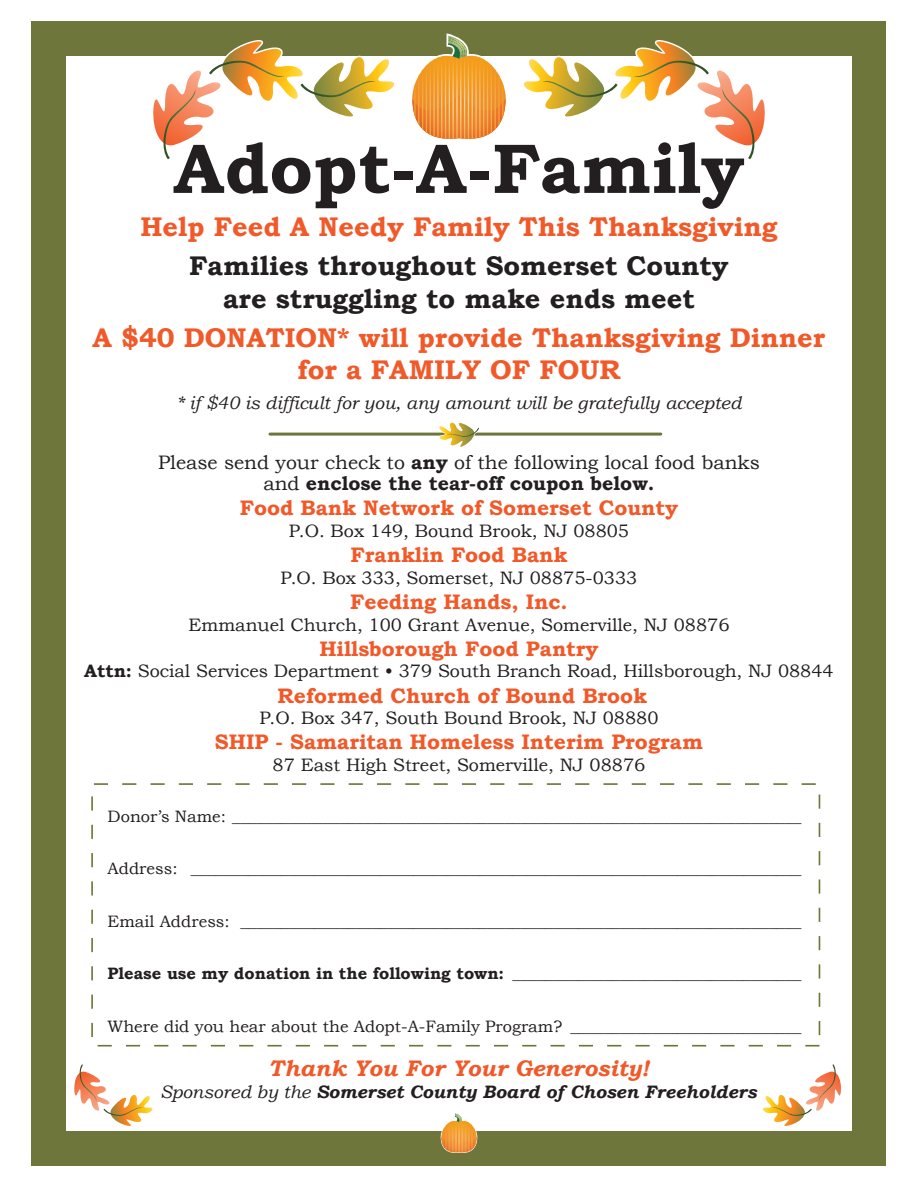
<style>
.page{position:relative;width:918px;height:1188px;background:#fff}
.page>*{position:absolute;margin:0;border:0;box-sizing:border-box;transform-origin:0 0}
.t1{font:700 70.5px "Bookman Old Style";color:#231f20}
.t2{font:700 27px/32.4px "Bookman Old Style";color:#f15929;text-align:center}
.t3{font:700 27px/32.4px "Bookman Old Style";color:#231f20;text-align:center}
.t4{font:italic 700 22.5px "Bookman Old Style";color:#f15929}
.t5{font:700 21px "Bookman Old Style";color:#f15929}
.t6{font:19.5px/21px "Bookman Old Style";color:#231f20;text-align:center}
.t7{font:18px "Bookman Old Style";color:#231f20}
.t8{font:italic 18px "Bookman Old Style";color:#231f20}
.t9{font:italic 700 18px "Bookman Old Style";color:#231f20}
.t10{font:16.5px "Bookman Old Style";color:#231f20}
.t11{font:700 16.5px "Bookman Old Style";color:#231f20}
.s1{font-weight:700}
.s2{font-weight:400}
</style>
<div class="page">
<div style="left:32px;top:21px;width:854px;height:1144px;background:#6f763b"></div>
<div style="left:66px;top:56px;width:786px;height:1075px;background:#fff"></div>
<svg style="left:412px;top:33px;width:94px;height:106px"></svg>
<svg style="left:523px;top:40px;width:242px;height:120px"></svg>
<svg style="left:153px;top:40px;width:242px;height:120px"></svg>
<svg style="left:441px;top:1113px;width:36px;height:40px"></svg>
<svg style="left:762px;top:1064px;width:79px;height:62px"></svg>
<svg style="left:74px;top:1064px;width:79px;height:62px"></svg>
<div style="left:91px;top:783px;width:729px;height:264px;border:2px dashed #6f763b"></div>
<hr style="left:270px;top:433px;width:391px;height:3px;background:#6f763b">
<svg style="left:437px;top:422px;width:43px;height:25px"></svg>
<h1 class="t1" style="left:173px;top:127px;width:573px">Adopt-A-Family</h1>
<h2 class="t2" style="left:140px;top:211px;width:639px">Help Feed A Needy Family This Thanksgiving</h2>
<h2 class="t3" style="left:189px;top:250px;width:541px">Families throughout Somerset County are struggling to make ends meet</h2>
<h2 class="t2" style="left:93px;top:321px;width:734px">A $40 DONATION* will provide Thanksgiving Dinner for a FAMILY OF FOUR</h2>
<p class="t8" style="left:176px;top:393px;width:567px">* if $40 is difficult for you, any amount will be gratefully accepted</p>
<p class="t6" style="left:158px;top:452px;width:603px">Please send your check to <span class="s1">any</span> of the following local food banks and <span class="s1">enclose the tear-off coupon below.</span></p>
<p class="t5" style="left:240px;top:496px;width:440px">Food Bank Network of Somerset County</p>
<p class="t7" style="left:289px;top:521px;width:342px">P.O. Box 149, Bound Brook, NJ 08805</p>
<p class="t5" style="left:351px;top:542px;width:218px">Franklin Food Bank</p>
<p class="t7" style="left:281px;top:567px;width:358px">P.O. Box 333, Somerset, NJ 08875-0333</p>
<p class="t5" style="left:350px;top:589px;width:219px">Feeding Hands, Inc.</p>
<p class="t7" style="left:189px;top:614px;width:542px">Emmanuel Church, 100 Grant Avenue, Somerville, NJ 08876</p>
<p class="t5" style="left:319px;top:636px;width:281px">Hillsborough Food Pantry</p>
<p class="t7" style="left:84px;top:661px;width:751px"><span class="s1">Attn:</span> Social Services Department • 379 South Branch Road, Hillsborough, NJ 08844</p>
<p class="t5" style="left:278px;top:683px;width:371px">Reformed Church of Bound Brook</p>
<p class="t7" style="left:259px;top:708px;width:401px">P.O. Box 347, South Bound Brook, NJ 08880</p>
<p class="t5" style="left:215px;top:730px;width:490px">SHIP - Samaritan Homeless Interim Program</p>
<p class="t7" style="left:273px;top:755px;width:374px">87 East High Street, Somerville, NJ 08876</p>
<p class="t10" style="left:108px;top:807px;width:695px">Donor’s Name: _____________________________________________________________________</p>
<p class="t10" style="left:108px;top:859px;width:695px">Address: __________________________________________________________________________</p>
<p class="t10" style="left:108px;top:912px;width:695px">Email Address: ____________________________________________________________________</p>
<p class="t11" style="left:108px;top:964px;width:695px">Please use my donation in the following town: ___________________________________</p>
<p class="t10" style="left:108px;top:1017px;width:695px">Where did you hear about the Adopt-A-Family Program? ____________________________</p>
<h3 class="t4" style="left:268px;top:1055px;width:382px">Thank You For Your Generosity!</h3>
<p class="t9" style="left:160px;top:1081px;width:598px"><span class="s2">Sponsored by the</span> Somerset County Board of Chosen Freeholders</p>
</div>
